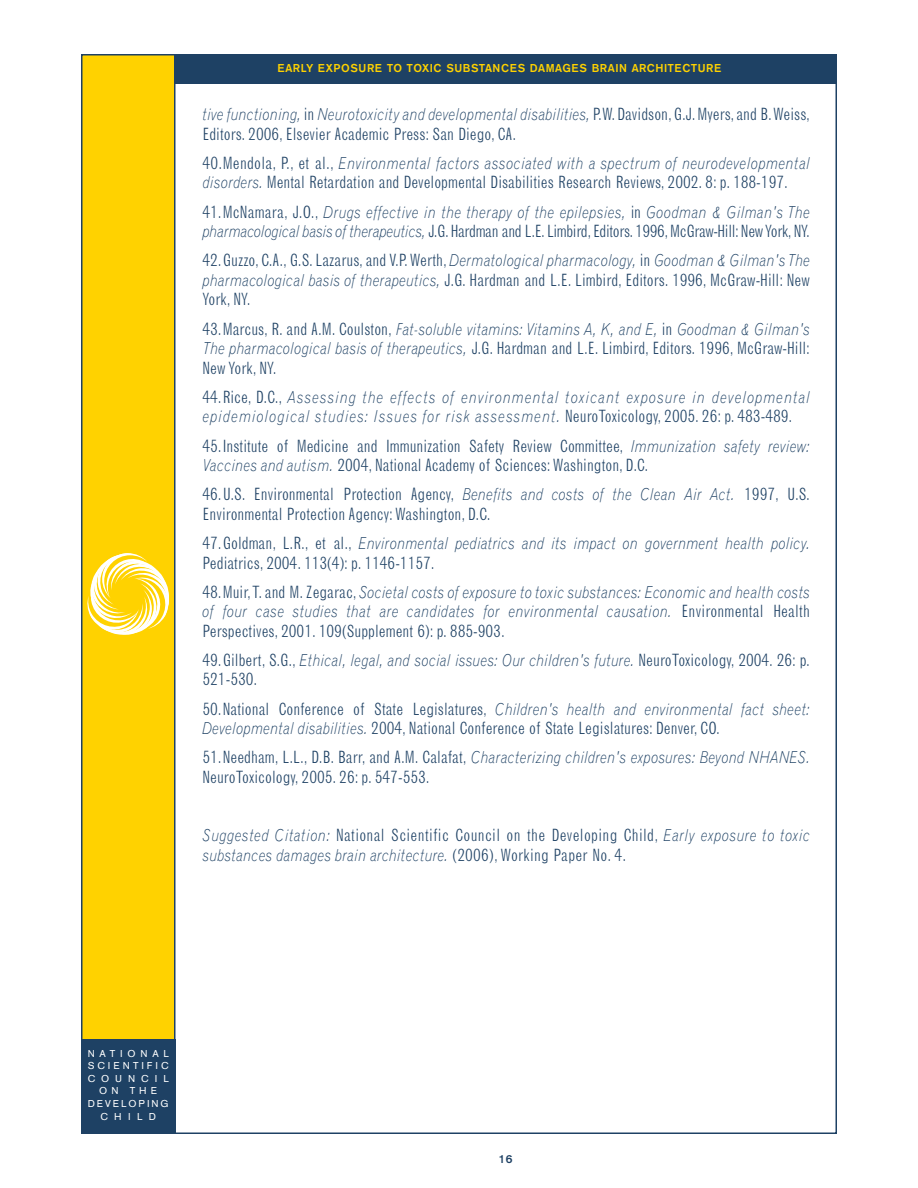
<style>
.page{position:relative;width:918px;height:1188px;background:#fff}
.page>*{position:absolute;margin:0;border:0;box-sizing:border-box;transform-origin:0 0}
.t1{font:300 condensed 16.5px/19.5px "Grotesque";color:#1e4164}
.t2{font:italic 300 16.5px/19.5px "Grotesque";letter-spacing:.02em;color:#1e4164;scale:.85 1}
.t3{font:italic 300 16.5px/19.5px "Grotesque";letter-spacing:.06em;color:#1e4164;scale:.85 1}
.t4{font:12px "A Grotesk Mdm";letter-spacing:.05em;color:#ffd200}
.t5{font:12px "A Grotesk Mdm";color:#1e4164}
.t6{font:10.5px/12.6px "A Grotesk Rgl";letter-spacing:.39em;color:#fff;text-align:center}
.s1{font-style:italic;font-stretch:normal}
.s2{font-style:normal;font-stretch:condensed}
</style>
<div class="page">
<div style="left:176px;top:56px;width:661px;height:28px;background:#1e4164"></div>
<div style="left:82px;top:55px;width:93px;height:1078px;background:#ffd200"></div>
<svg style="left:88px;top:553px;width:81px;height:82px"></svg>
<div style="left:81px;top:54px;width:95px;height:1080px;border:2px solid #1e4164"></div>
<div style="left:81px;top:1040px;width:95px;height:94px;background:#1e4164"></div>
<p class="t4" style="left:278px;top:63px;width:445px">EARLY EXPOSURE TO TOXIC SUBSTANCES DAMAGES BRAIN ARCHITECTURE</p>
<p class="t1" style="left:202px;top:106px;width:609px"><span class="s1">tive functioning,</span> in <span class="s1">Neurotoxicity and developmental disabilities,</span> P.W. Davidson, G.J. Myers, and B.Weiss,<br>Editors. 2006, Elsevier Academic Press: San Diego, CA.</p>
<p class="t1" style="left:202px;top:154px;width:609px">40.Mendola, P., et al., <span class="s1">Environmental factors associated with a spectrum of neurodevelopmental disorders.</span> Mental Retardation and Developmental Disabilities Research Reviews, 2002. 8: p. 188-197.</p>
<p class="t2" style="left:202px;top:204px;width:716px"><span class="s2">41.McNamara, J.O.,</span> Drugs effective in the therapy of the epilepsies, <span class="s2">in</span> Goodman &amp; Gilman's The pharmacological basis of therapeutics, <span class="s2">J.G.Hardman and L.E.Limbird,Editors.1996,McGraw-Hill: New York,NY.</span></p>
<p class="t1" style="left:202px;top:252px;width:609px;text-align:justify">42.Guzzo, C.A., G.S. Lazarus, and V.P.Werth, <span class="s1">Dermatological pharmacology,</span> in <span class="s1">Goodman &amp; Gilman's The pharmacological basis of therapeutics,</span> J.G. Hardman and L.E. Limbird, Editors. 1996, McGraw-Hill: New York, NY.</p>
<p class="t1" style="left:202px;top:320px;width:609px;text-align:justify">43.Marcus, R. and A.M. Coulston, <span class="s1">Fat-soluble vitamins: Vitamins A, K, and E,</span> in <span class="s1">Goodman &amp; Gilman's The pharmacological basis of therapeutics,</span> J.G. Hardman and L.E. Limbird, Editors. 1996, McGraw-Hill:<br>New York, NY.</p>
<p class="t3" style="left:202px;top:389px;width:716px"><span class="s2">44.Rice, D.C.,</span> Assessing the effects of environmental toxicant exposure in developmental epidemiological studies: Issues for risk assessment. <span class="s2">NeuroToxicology, 2005. 26: p. 483-489.</span></p>
<p class="t1" style="left:202px;top:437px;width:609px">45.Institute of Medicine and Immunization Safety Review Committee, <span class="s1">Immunization safety review:<br>Vaccines and autism.</span> 2004, National Academy of Sciences: Washington, D.C.</p>
<p class="t1" style="left:202px;top:486px;width:609px">46.U.S. Environmental Protection Agency, <span class="s1">Benefits and costs of the Clean Air Act.</span> 1997, U.S.<br>Environmental Protection Agency: Washington, D.C.</p>
<p class="t2" style="left:202px;top:535px;width:716px"><span class="s2">47.Goldman, L.R., et al.,</span> Environmental pediatrics and its impact on government health policy.<br><span class="s2">Pediatrics, 2004. 113(4): p. 1146-1157.</span></p>
<p class="t2" style="left:202px;top:584px;width:716px;text-align:justify"><span class="s2">48.Muir,T. and M. Zegarac,</span> Societal costs of exposure to toxic substances: Economic and health costs of four case studies that are candidates for environmental causation. <span class="s2">Environmental Health Perspectives, 2001. 109(Supplement 6): p. 885-903.</span></p>
<p class="t1" style="left:202px;top:651px;width:609px">49.Gilbert, S.G., <span class="s1">Ethical, legal, and social issues: Our children's future.</span> NeuroToxicology, 2004. 26: p.<br>521-530.</p>
<p class="t1" style="left:202px;top:700px;width:609px">50.National Conference of State Legislatures, <span class="s1">Children's health and environmental fact sheet:<br>Developmental disabilities.</span> 2004, National Conference of State Legislatures: Denver, CO.</p>
<p class="t1" style="left:202px;top:749px;width:609px">51.Needham, L.L., D.B. Barr, and A.M. Calafat, <span class="s1">Characterizing children's exposures: Beyond NHANES.<br></span>NeuroToxicology, 2005. 26: p. 547-553.</p>
<p class="t2" style="left:202px;top:827px;width:716px">Suggested Citation: <span class="s2">National Scientific Council on the Developing Child,</span> Early exposure to toxic substances damages brain architecture. <span class="s2">(2006), Working Paper No. 4.</span></p>
<p class="t6" style="left:88px;top:1048px;width:83px">NATIONAL<br>SCIENTIFIC<br>COUNCIL<br>ON THE<br>DEVELOPING<br>CHILD</p>
<p class="t5" style="left:498px;top:1155px;width:16px">16</p>
</div>
